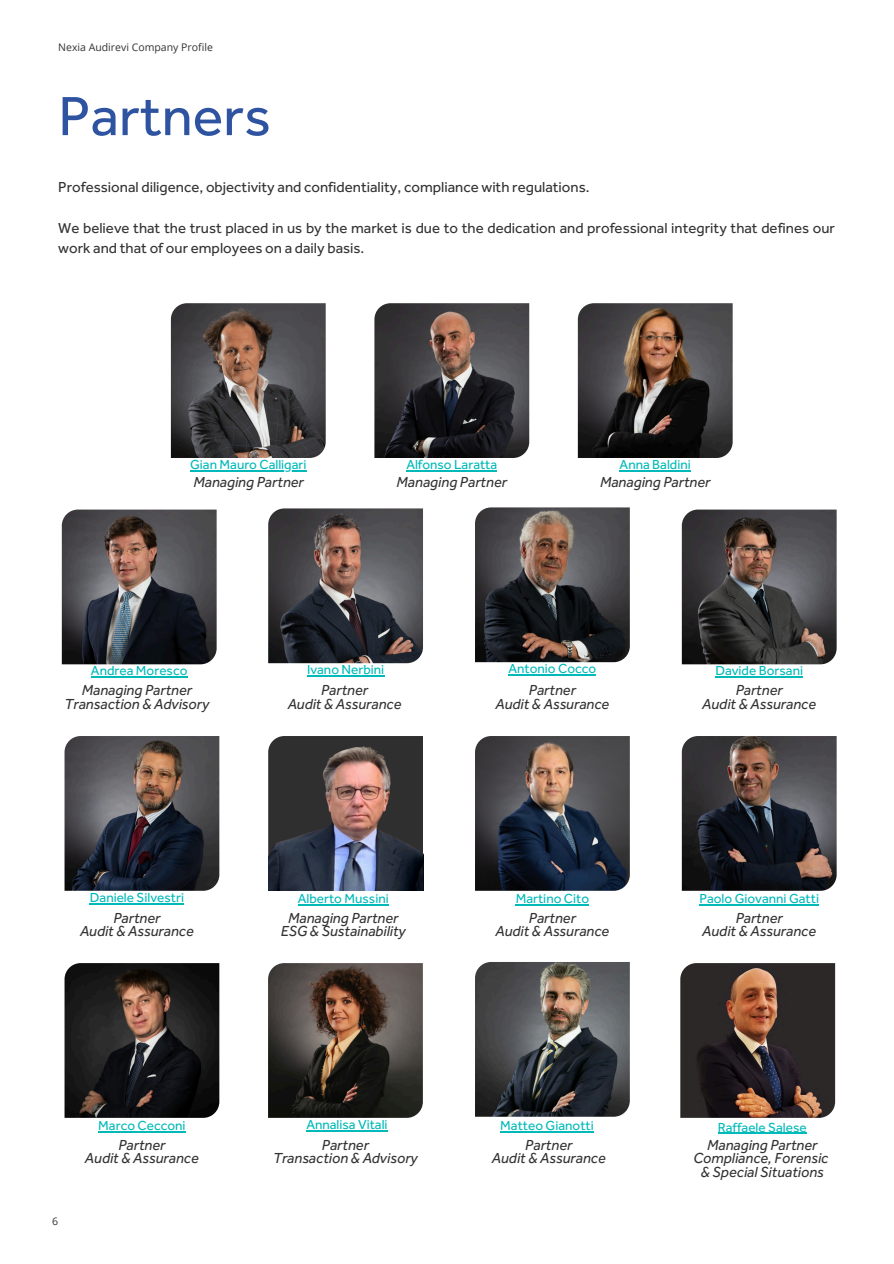
<style>
.page{position:relative;width:894px;height:1264px;background:#fff}
.page>*{position:absolute;margin:0;border:0;box-sizing:border-box;transform-origin:0 0}
.t1{font:57px "Effra";color:#2e53a1}
.t2{font:italic 15px/13.5px "Effra";color:#333;text-align:center}
.t3{font:15px/20.2px "Effra";color:#333}
.t4{font:13.5px "Effra";color:#00b9b9}
.t5{font:10.5px "Open Sans";color:#333}
</style>
<div class="page">
<img style="left:374px;top:303px;width:155px;height:155px">
<img style="left:475px;top:736px;width:154px;height:154px">
<img style="left:681px;top:509px;width:155px;height:155px">
<img style="left:62px;top:509px;width:154px;height:155px">
<img style="left:268px;top:508px;width:155px;height:155px">
<img style="left:64px;top:736px;width:155px;height:154px">
<img style="left:475px;top:507px;width:154px;height:155px">
<img style="left:681px;top:736px;width:155px;height:154px">
<img style="left:577px;top:303px;width:155px;height:155px">
<img style="left:171px;top:303px;width:154px;height:155px">
<img style="left:268px;top:736px;width:155px;height:154px">
<hr style="left:190px;top:470px;width:116px;height:1px;background:#00b9b9">
<hr style="left:406px;top:470px;width:91px;height:2px;background:#00b9b9">
<hr style="left:619px;top:470px;width:71px;height:2px;background:#00b9b9">
<hr style="left:91px;top:676px;width:96px;height:1px;background:#00b9b9">
<hr style="left:307px;top:675px;width:77px;height:1px;background:#00b9b9">
<hr style="left:508px;top:674px;width:88px;height:1px;background:#00b9b9">
<hr style="left:715px;top:676px;width:87px;height:1px;background:#00b9b9">
<hr style="left:90px;top:903px;width:94px;height:1px;background:#00b9b9">
<hr style="left:298px;top:904px;width:90px;height:1px;background:#00b9b9">
<hr style="left:515px;top:904px;width:74px;height:1px;background:#00b9b9">
<hr style="left:699px;top:904px;width:119px;height:1px;background:#00b9b9">
<img style="left:64px;top:963px;width:155px;height:154px">
<img style="left:268px;top:963px;width:155px;height:154px">
<img style="left:475px;top:962px;width:154px;height:154px">
<hr style="left:98px;top:1131px;width:87px;height:1px;background:#00b9b9">
<hr style="left:306px;top:1129px;width:81px;height:2px;background:#00b9b9">
<hr style="left:500px;top:1131px;width:93px;height:1px;background:#00b9b9">
<img style="left:680px;top:963px;width:154px;height:154px">
<hr style="left:717px;top:1132px;width:89px;height:1px;background:#00b9b9">
<h2 class="t5" style="left:58px;top:40px;width:156px">Nexia Audirevi Company Profile</h2>
<h2 class="t1" style="left:58px;top:81px;width:214px">Partners</h2>
<h2 class="t3" style="left:58px;top:177px;width:532px">Professional diligence, objectivity and confidentiality, compliance with regulations.</h2>
<p class="t3" style="left:58px;top:217px;width:778px">We believe that the trust placed in us by the market is due to the dedication and professional integrity that defines our work and that of our employees on a daily basis.</p>
<h2 class="t4" style="left:190px;top:456px;width:118px">Gian Mauro Calligari</h2>
<h2 class="t2" style="left:193px;top:475px;width:112px">Managing Partner</h2>
<p class="t4" style="left:406px;top:456px;width:92px">Alfonso Laratta</p>
<h2 class="t2" style="left:396px;top:475px;width:112px">Managing Partner</h2>
<h2 class="t4" style="left:619px;top:456px;width:73px">Anna Baldini</h2>
<p class="t2" style="left:600px;top:475px;width:112px">Managing Partner</p>
<h2 class="t4" style="left:91px;top:662px;width:98px">Andrea Moresco</h2>
<h2 class="t2" style="left:64px;top:683px;width:146px">Managing Partner<br>Transaction &amp; Advisory</h2>
<p class="t4" style="left:307px;top:661px;width:79px">Ivano Nerbini</p>
<h2 class="t4" style="left:508px;top:660px;width:89px">Antonio Cocco</h2>
<h2 class="t2" style="left:495px;top:683px;width:115px">Partner<br>Audit &amp; Assurance</h2>
<p class="t2" style="left:287px;top:683px;width:115px">Partner<br>Audit &amp; Assurance</p>
<h2 class="t4" style="left:90px;top:889px;width:96px">Daniele Silvestri</h2>
<p class="t2" style="left:80px;top:910px;width:115px">Partner<br>Audit &amp; Assurance</p>
<h2 class="t4" style="left:298px;top:890px;width:92px">Alberto Mussini</h2>
<h2 class="t2" style="left:280px;top:910px;width:127px">Managing Partner<br>ESG &amp; Sustainability</h2>
<p class="t4" style="left:515px;top:890px;width:75px">Martino Cito</p>
<h2 class="t2" style="left:495px;top:910px;width:115px">Partner<br>Audit &amp; Assurance</h2>
<h2 class="t5" style="left:52px;top:1214px;width:7px">6</h2>
<h2 class="t4" style="left:98px;top:1117px;width:89px">Marco Cecconi</h2>
<h2 class="t4" style="left:306px;top:1116px;width:83px">Annalisa Vitali</h2>
<p class="t4" style="left:500px;top:1117px;width:95px">Matteo Gianotti</p>
<h2 class="t2" style="left:85px;top:1137px;width:115px">Partner<br>Audit &amp; Assurance</h2>
<h2 class="t2" style="left:273px;top:1137px;width:146px">Partner<br>Transaction &amp; Advisory</h2>
<p class="t2" style="left:492px;top:1137px;width:115px">Partner<br>Audit &amp; Assurance</p>
<p class="t4" style="left:715px;top:662px;width:89px">Davide Borsani</p>
<h2 class="t2" style="left:702px;top:683px;width:115px">Partner<br>Audit &amp; Assurance</h2>
<h2 class="t4" style="left:699px;top:890px;width:121px">Paolo Giovanni Gatti</h2>
<p class="t2" style="left:702px;top:910px;width:115px">Partner<br>Audit &amp; Assurance</p>
<h2 class="t4" style="left:717px;top:1118px;width:90px">Raffaele Salese</h2>
<p class="t2" style="left:693px;top:1137px;width:136px">Managing Partner<br>Compliance, Forensic &amp; Special Situations</p>
</div>
